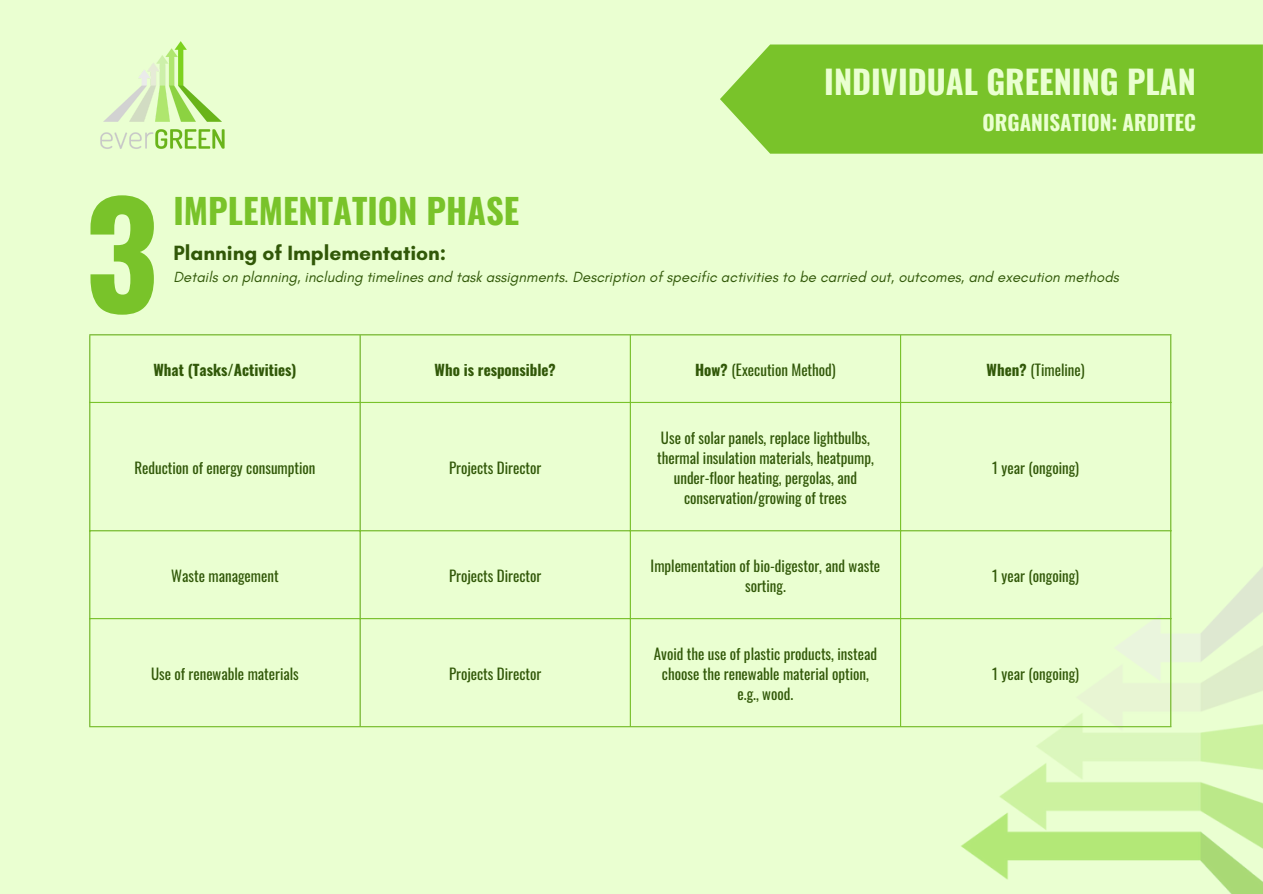
<style>
.page{position:relative;width:1263px;height:894px;background:#fff}
.page>*{position:absolute;margin:0;border:0;box-sizing:border-box;transform-origin:0 0}
.t1{font:700 142.5px "Oswald";color:#79c32a}
.t2{font:700 34.5px "Oswald";color:#79c32a}
.t3{font:700 32.4px "Oswald";color:#eaffd1}
.t4{font:700 21px "Glacial Indifference";color:#315808}
.t5{font:700 21px "Oswald";color:#eaffd1}
.t6{font:15px/20.2px "Oswald";color:#315808;text-align:center}
.t7{font:italic 15px "Glacial Indifference";color:#315808}
.t8{font:700 15px "Oswald";color:#315808}
.s1{font-weight:700}
</style>
<div class="page">
<div style="left:0;top:0;width:1263px;height:893px;background:#eaffd1"></div>
<img style="left:100px;top:41px;width:125px;height:108px">
<img style="left:944px;top:446px;width:319px;height:447px">
<hr style="left:89px;top:335px;width:1px;height:391px;background:#79c32a">
<hr style="left:360px;top:335px;width:1px;height:391px;background:#79c32a">
<hr style="left:630px;top:335px;width:1px;height:391px;background:#79c32a">
<hr style="left:900px;top:335px;width:1px;height:391px;background:#79c32a">
<hr style="left:1170px;top:335px;width:1px;height:391px;background:#79c32a">
<hr style="left:89px;top:334px;width:1082px;height:1px;background:#79c32a">
<hr style="left:89px;top:402px;width:1082px;height:1px;background:#79c32a">
<hr style="left:89px;top:530px;width:1082px;height:1px;background:#79c32a">
<hr style="left:89px;top:618px;width:1082px;height:1px;background:#79c32a">
<hr style="left:89px;top:726px;width:1082px;height:1px;background:#79c32a">
<div style="left:720px;top:44px;width:543px;height:110px;background:#79c32a"></div>
<p class="t3" style="left:824px;top:56px;width:373px">INDIVIDUAL GREENING PLAN</p>
<p class="t5" style="left:982px;top:106px;width:215px">ORGANISATION: ARDITEC</p>
<p class="t1" style="left:85px;top:142px;width:75px">3</p>
<p class="t2" style="left:174px;top:184px;width:347px">IMPLEMENTATION PHASE</p>
<h3 class="t4" style="left:174px;top:240px;width:274px">Planning of Implementation:</h3>
<p class="t7" style="left:174px;top:268px;width:947px">Details on planning, including timelines and task assignments. Description of specific activities to be carried out, outcomes, and execution methods</p>
<h1 class="t8" style="left:154px;top:358px;width:144px">What (Tasks/Activities)</h1>
<h2 class="t8" style="left:435px;top:358px;width:123px">Who is responsible?</h2>
<p class="t6" style="left:695px;top:359px;width:142px"><span class="s1">How?</span> (Execution Method)</p>
<h1 class="t6" style="left:987px;top:359px;width:100px"><span class="s1">When?</span> (Timeline)</h1>
<p class="t6" style="left:134px;top:457px;width:183px">Reduction of energy consumption</p>
<p class="t6" style="left:449px;top:457px;width:94px">Projects Director</p>
<p class="t6" style="left:657px;top:426px;width:218px">Use of solar panels, replace lightbulbs, thermal insulation materials, heatpump, under-floor heating, pergolas, and conservation/growing of trees</p>
<p class="t6" style="left:992px;top:457px;width:88px">1 year (ongoing)</p>
<p class="t6" style="left:171px;top:565px;width:109px">Waste management</p>
<p class="t6" style="left:449px;top:565px;width:94px">Projects Director</p>
<p class="t6" style="left:651px;top:555px;width:231px">Implementation of bio-digestor, and waste sorting.</p>
<p class="t6" style="left:992px;top:565px;width:88px">1 year (ongoing)</p>
<p class="t6" style="left:151px;top:663px;width:149px">Use of renewable materials</p>
<p class="t6" style="left:449px;top:663px;width:94px">Projects Director</p>
<p class="t6" style="left:654px;top:642px;width:225px">Avoid the use of plastic products, instead choose the renewable material option, e.g., wood.</p>
<p class="t6" style="left:992px;top:663px;width:88px">1 year (ongoing)</p>
</div>
